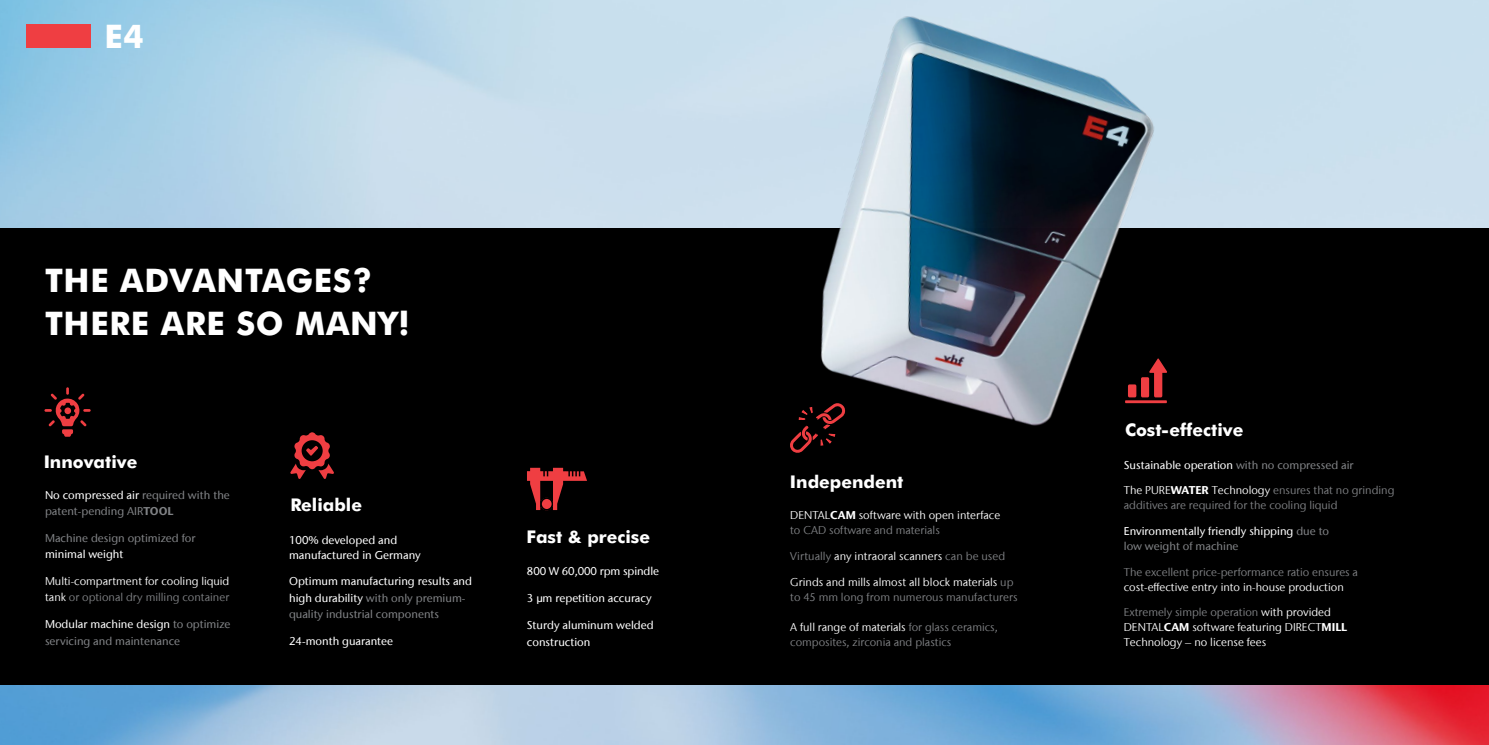
<style>
.page{position:relative;width:1489px;height:745px;background:#fff}
.page>*{position:absolute;margin:0;border:0;box-sizing:border-box;transform-origin:0 0}
.t1{font:800 32.5px/42.5px "Futura BT";letter-spacing:.02em;color:#fff}
.t2{font:800 17.5px "Futura BT";color:#fff}
.t3{font:11.25px/15px "Stone Sans IIITC Com";color:#fff}
.t4{font:500 11.25px/16.2px "Stone Sans IIITC Com";color:#fff}
.t5{font:11.25px/15px "Stone Sans IIITC Com";color:#808285}
.t6{font:500 11.25px/16.2px "Stone Sans IIITC Com";color:#808285}
.s1{color:#fff}
.s2{font-weight:700}
.s3{color:#808285}
.s4{font-weight:700;color:#fff}
</style>
<div class="page">
<img style="left:0;top:0;width:1488px;height:744px">
<div style="left:0;top:228px;width:1488px;height:456px;background:#000"></div>
<img style="left:592px;top:0;width:807px;height:426px">
<div style="left:26px;top:25px;width:65px;height:23px;background:#ef3e42"></div>
<svg style="left:290px;top:432px;width:44px;height:47px"></svg>
<svg style="left:44px;top:387px;width:47px;height:49px"></svg>
<svg style="left:527px;top:467px;width:60px;height:43px"></svg>
<svg style="left:789px;top:402px;width:56px;height:51px"></svg>
<svg style="left:1124px;top:358px;width:43px;height:45px"></svg>
<h1 class="t1" style="left:104px;top:13px;width:40px">E4</h1>
<h1 class="t1" style="left:45px;top:257px;width:366px">THE ADVANTAGES?<br>THERE ARE SO MANY!</h1>
<h2 class="t2" style="left:44px;top:449px;width:95px">Innovative</h2>
<p class="t6" style="left:45px;top:486px;width:186px"><span class="s1">No compressed air</span> required with the patent-pending AIR<span class="s2">TOOL</span></p>
<p class="t6" style="left:45px;top:529px;width:152px">Machine design optimized for</p>
<p class="t4" style="left:45px;top:545px;width:80px">minimal weight</p>
<p class="t3" style="left:45px;top:572px;width:186px;line-height:16.2px">Multi-compartment for cooling liquid tank <span class="s3">or optional dry milling container</span></p>
<p class="t6" style="left:45px;top:615px;width:187px"><span class="s1">Modular machine design</span> to optimize servicing and maintenance</p>
<h2 class="t2" style="left:290px;top:492px;width:73px">Reliable</h2>
<p class="t4" style="left:289px;top:531px;width:133px;line-height:15px">100% developed and manufactured in Germany</p>
<p class="t4" style="left:289px;top:573px;width:184px">Optimum manufacturing results and high durability <span class="s3">with only premium&shy;quality industrial components</span></p>
<p class="t4" style="left:289px;top:632px;width:105px">24-month guarantee</p>
<h2 class="t2" style="left:526px;top:524px;width:125px">Fast &amp; precise</h2>
<p class="t4" style="left:527px;top:563px;width:134px">800 W 60,000 rpm spindle</p>
<p class="t4" style="left:527px;top:589px;width:126px">3 µm repetition accuracy</p>
<p class="t4" style="left:527px;top:616px;width:128px">Sturdy aluminum welded construction</p>
<h2 class="t2" style="left:790px;top:469px;width:115px">Independent</h2>
<p class="t3" style="left:790px;top:507px;width:212px">DENTAL<span class="s2">CAM</span> software with open interface <span class="s3">to CAD software and materials</span></p>
<p class="t3" style="left:790px;top:548px;width:216px"><span class="s3">Virtually</span> any intraoral scanners <span class="s3">can be used</span></p>
<p class="t3" style="left:790px;top:574px;width:229px">Grinds and mills almost all block materials <span class="s3">up to 45 mm long from numerous manufacturers</span></p>
<p class="t5" style="left:790px;top:619px;width:209px"><span class="s1">A full range of materials</span> for glass ceramics, composites, zirconia and plastics</p>
<h2 class="t2" style="left:1124px;top:417px;width:120px">Cost-effective</h2>
<p class="t4" style="left:1123px;top:456px;width:231px">Sustainable operation <span class="s3">with no compressed air</span></p>
<p class="t5" style="left:1123px;top:482px;width:272px"><span class="s1">The PURE</span><span class="s4">WATER</span> <span class="s1">Technology</span> ensures that no grinding additives are required for the cooling liquid</p>
<p class="t4" style="left:1123px;top:523px;width:207px;line-height:15px">Environmentally friendly shipping <span class="s3">due to low weight of machine</span></p>
<p class="t5" style="left:1123px;top:563px;width:236px">The excellent price-performance ratio ensures a</p>
<p class="t3" style="left:1123px;top:578px;width:221px">cost-effective entry into in-house production</p>
<p class="t3" style="left:1123px;top:604px;width:225px"><span class="s3">Extremely simple operation</span> with provided<br>DENTAL<span class="s2">CAM</span> software featuring DIRECT<span class="s2">MILL<br></span>Technology – no license fees</p>
</div>
